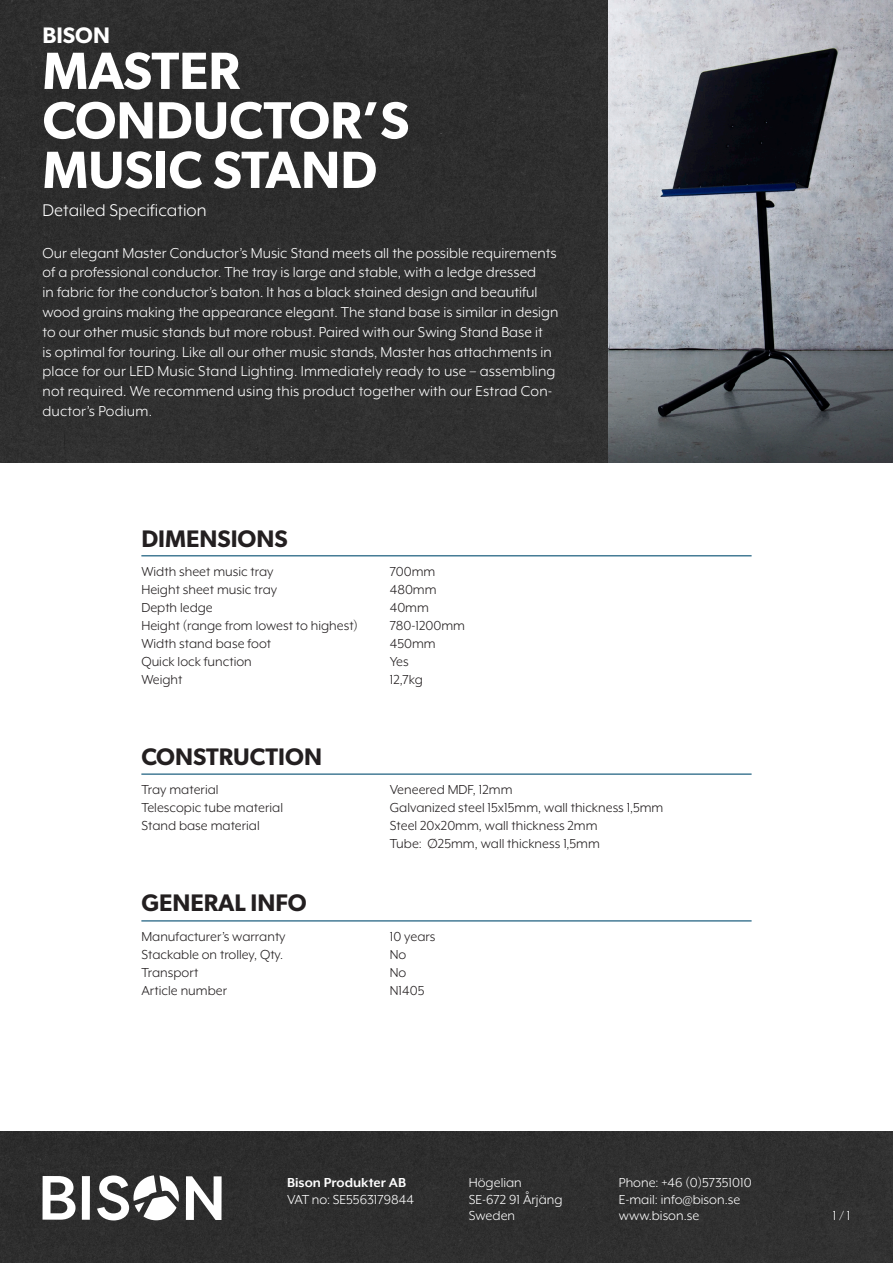
<style>
.page{position:relative;width:893px;height:1263px;background:#fff}
.page>*{position:absolute;margin:0;border:0;box-sizing:border-box;transform-origin:0 0}
.t1{font:600 52.5px/49.5px "Gibson";color:#fff}
.t2{font:600 24px "Gibson";color:#231f20}
.t3{font:600 22.5px "Gibson";color:#fff}
.t4{font:19.5px "Mr Eaves XL Mod OT";color:#fff}
.Brödtext{font:16.5px/19.8px "Mr Eaves XL Mod OT";color:#fff}
.Tabell_brödtext{font:15px "Mr Eaves XL Mod OT";color:#231f20}
.t5{font:15px/16.5px "Mr Eaves XL Mod OT";color:#fff}
.t6{font:700 15px "Mr Eaves XL Mod OT";color:#fff}
</style>
<div class="page">
<div style="left:0;top:1132px;width:893px;height:131px;background:#2e2e2e"></div>
<svg style="left:43px;top:1176px;width:33px;height:44px"></svg>
<div style="left:82px;top:1176px;width:8px;height:44px;background:#fff"></div>
<svg style="left:97px;top:1175px;width:82px;height:45px"></svg>
<svg style="left:186px;top:1176px;width:36px;height:44px"></svg>
<hr style="left:141px;top:555px;width:611px;height:1px;background:#457c96">
<hr style="left:141px;top:773px;width:611px;height:2px;background:#457c96">
<hr style="left:141px;top:920px;width:611px;height:2px;background:#457c96">
<img style="left:0;top:0;width:893px;height:462px">
<p class="t3" style="left:43px;top:21px;width:69px">BISON</p>
<p class="t1" style="left:43px;top:45px;width:199px">MASTER</p>
<p class="t1" style="left:43px;top:94px;width:368px">CONDUCTOR’S<br>MUSIC STAND</p>
<p class="t4" style="left:43px;top:200px;width:166px">Detailed Specification</p>
<p class="Brödtext" style="left:43px;top:243px;width:517px">Our elegant Master Conductor’s Music Stand meets all the possible requirements of a professional conductor. The tray is large and stable, with a ledge dressed<br>in fabric for the conductor’s baton. It has a black stained design and beautiful wood grains making the appearance elegant. The stand base is similar in design to our other music stands but more robust. Paired with our Swing Stand Base it<br>is optimal for touring. Like all our other music stands, Master has attachments in place for our LED Music Stand Lighting. Immediately ready to use – assembling not required. We recommend using this product together with our Estrad Con&shy;ductor’s Podium.</p>
<p class="t2" style="left:141px;top:524px;width:148px">DIMENSIONS</p>
<p class="Tabell_brödtext" style="left:141px;top:564px;width:134px">Width sheet music tray</p>
<p class="Tabell_brödtext" style="left:141px;top:582px;width:137px">Height sheet music tray</p>
<p class="Tabell_brödtext" style="left:141px;top:600px;width:73px">Depth ledge</p>
<p class="Tabell_brödtext" style="left:141px;top:618px;width:218px">Height (range from lowest to highest)</p>
<p class="Tabell_brödtext" style="left:141px;top:636px;width:131px">Width stand base foot</p>
<p class="Tabell_brödtext" style="left:141px;top:654px;width:112px">Quick lock function</p>
<p class="Tabell_brödtext" style="left:141px;top:672px;width:43px">Weight</p>
<p class="t2" style="left:141px;top:742px;width:182px">CONSTRUCTION</p>
<p class="Tabell_brödtext" style="left:141px;top:782px;width:79px">Tray material</p>
<p class="Tabell_brödtext" style="left:141px;top:800px;width:143px">Telescopic tube material</p>
<p class="Tabell_brödtext" style="left:141px;top:818px;width:120px">Stand base material</p>
<p class="t2" style="left:141px;top:888px;width:167px">GENERAL INFO</p>
<p class="Tabell_brödtext" style="left:141px;top:929px;width:146px">Manufacturer’s warranty</p>
<p class="Tabell_brödtext" style="left:141px;top:947px;width:143px">Stackable on trolley, Qty.</p>
<p class="Tabell_brödtext" style="left:141px;top:965px;width:59px">Transport</p>
<p class="Tabell_brödtext" style="left:141px;top:983px;width:87px">Article number</p>
<p class="Tabell_brödtext" style="left:390px;top:564px;width:47px">700mm</p>
<p class="Tabell_brödtext" style="left:390px;top:582px;width:48px">480mm</p>
<p class="Tabell_brödtext" style="left:390px;top:600px;width:41px">40mm</p>
<p class="Tabell_brödtext" style="left:390px;top:618px;width:77px">780-1200mm</p>
<p class="Tabell_brödtext" style="left:390px;top:636px;width:47px">450mm</p>
<p class="Tabell_brödtext" style="left:390px;top:654px;width:21px">Yes</p>
<p class="Tabell_brödtext" style="left:390px;top:672px;width:35px">12,7kg</p>
<p class="Tabell_brödtext" style="left:390px;top:782px;width:124px">Veneered MDF, 12mm</p>
<p class="Tabell_brödtext" style="left:390px;top:800px;width:275px">Galvanized steel 15x15mm, wall thickness 1,5mm</p>
<p class="Tabell_brödtext" style="left:390px;top:818px;width:209px">Steel 20x20mm, wall thickness 2mm</p>
<p class="Tabell_brödtext" style="left:390px;top:836px;width:212px">Tube: Ø25mm, wall thickness 1,5mm</p>
<p class="Tabell_brödtext" style="left:390px;top:929px;width:47px">10 years</p>
<p class="Tabell_brödtext" style="left:390px;top:947px;width:18px">No</p>
<p class="Tabell_brödtext" style="left:390px;top:965px;width:18px">No</p>
<p class="Tabell_brödtext" style="left:390px;top:983px;width:36px">N1405</p>
<p class="t6" style="left:287px;top:1175px;width:120px">Bison Produkter AB</p>
<p class="t5" style="left:287px;top:1191px;width:128px">VAT no: SE5563179844</p>
<p class="t5" style="left:469px;top:1175px;width:95px">Högelian<br>SE-672 91 Årjäng<br>Sweden</p>
<p class="t5" style="left:619px;top:1175px;width:134px">Phone: +46 (0)57351010<br>E-mail: info@bison.se www.bison.se</p>
<p class="t5" style="left:833px;top:1208px;width:19px">1 / 1</p>
</div>
